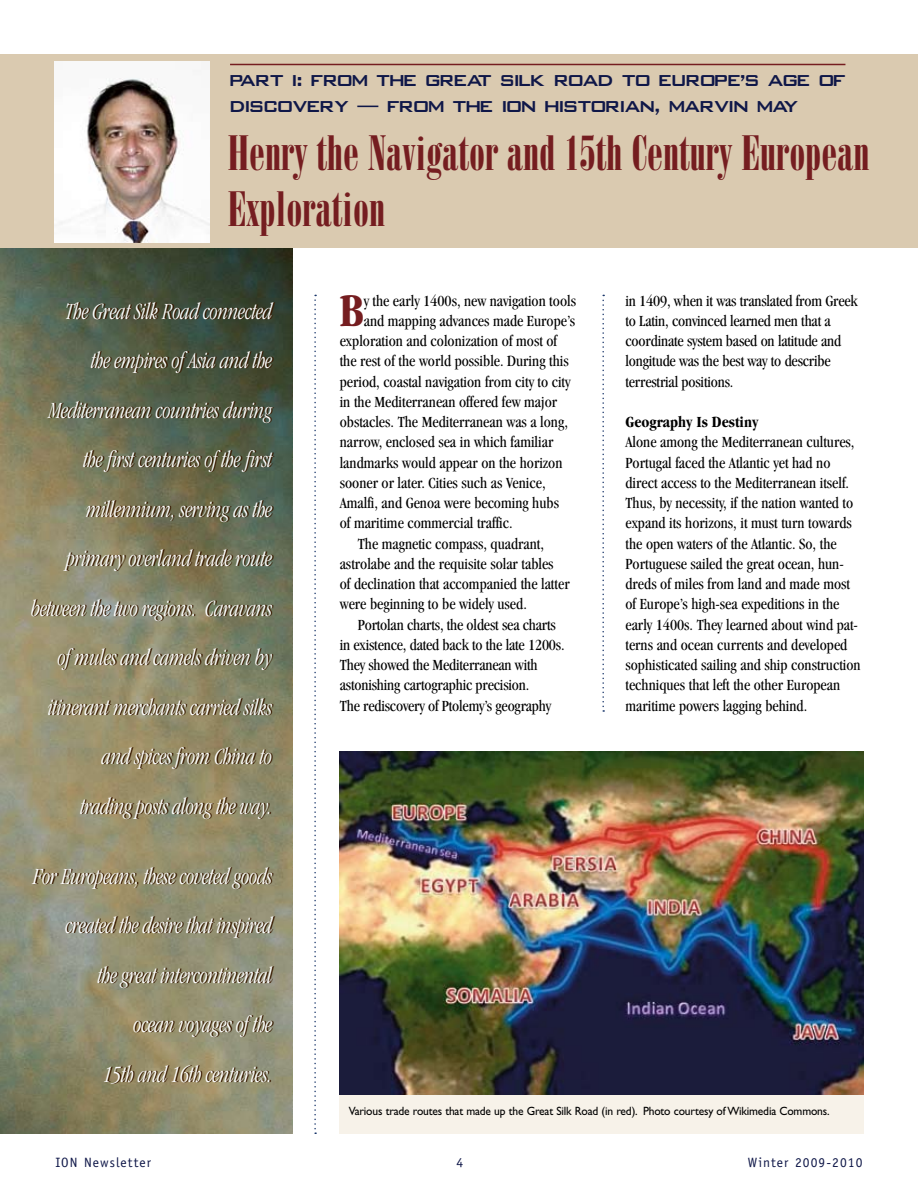
<style>
.page{position:relative;width:918px;height:1188px;background:#fff}
.page>*{position:absolute;margin:0;border:0;box-sizing:border-box;transform-origin:0 0}
.t1{font:700 condensed 48.15px "Garamond";color:#751d20}
.t2{font:48px/55.5px "Bodoni Poster Compressed";color:#751d20}
.t3{font:italic 300 condensed 24px/49.5px "Garamond";letter-spacing:-.01em;color:#fff;text-align:right;scale:.87 1}
.t4{font:21px "Fortis S Caps S Si";color:#0f1748}
.t5{font:condensed 16.05px/20.2px "Garamond";color:#000}
.t6{font:700 condensed 16.05px "Garamond";color:#000}
.t7{font:13.5px "Officina Sans";letter-spacing:.08em;color:#0f1748}
.t8{font:12px "Gill Sans";letter-spacing:-.015em;color:#000;scale:.96 1}
</style>
<div class="page">
<div style="left:0;top:54px;width:918px;height:193px;background:#dacab0"></div>
<hr style="left:230px;top:64px;width:615px;height:1px;background:#751d20">
<img style="left:54px;top:62px;width:156px;height:180px">
<div style="left:340px;top:1092px;width:524px;height:42px;background:#f7f2e9"></div>
<svg style="left:602px;top:295px;width:2px;height:417px"></svg>
<svg style="left:314px;top:295px;width:2px;height:839px"></svg>
<img style="left:340px;top:751px;width:524px;height:344px">
<img style="left:0;top:248px;width:292px;height:886px">
<h3 class="t4" style="left:230px;top:69px;width:26px">PART</h3>
<h3 class="t4" style="left:292px;top:69px;width:99px">I: FROM THE</h3>
<h3 class="t4" style="left:426px;top:69px;width:14px">GREAT</h3>
<h3 class="t4" style="left:500px;top:69px;width:283px">SILK ROAD TO EUROPE’S AGE</h3>
<h3 class="t4" style="left:819px;top:69px;width:28px">OF</h3>
<h3 class="t4" style="left:230px;top:95px;width:237px">DISCOVERY — FROM THE</h3>
<h3 class="t4" style="left:502px;top:95px;width:297px">ION HISTORIAN, MARVIN MAY</h3>
<h2 class="t2" style="left:228px;top:125px;width:643px">Henry the Navigator and 15th Century European<br>Exploration</h2>
<p class="t3" style="left:31px;top:286px;width:279px">The Great Silk Road connected<br>the empires of Asia and the<br>Mediterranean countries during the first centuries of the first millennium, serving as the primary overland trade route between the two regions. Caravans of mules and camels driven by itinerant merchants carried silks and spices from China to<br>trading posts along the way.</p>
<h3 class="t3" style="left:33px;top:851px;width:276px">For Europeans, these coveted goods created the desire that inspired<br>the great intercontinental<br>ocean voyages of the<br>15th and 16th centuries.</h3>
<h1 class="t1" style="left:340px;top:283px;width:26px">B</h1>
<p class="t5" style="left:364px;top:290px;width:214px">y the early 1400s, new navigation tools</p>
<p class="t5" style="left:364px;top:310px;width:213px">and mapping advances made Europe’s</p>
<p class="t5" style="left:340px;top:331px;width:219px">exploration and colonization of most of</p>
<p class="t5" style="left:340px;top:351px;width:231px">the rest of the world possible. During this</p>
<p class="t5" style="left:340px;top:371px;width:232px">period, coastal navigation from city to city</p>
<p class="t5" style="left:340px;top:391px;width:219px">in the Mediterranean offered few major</p>
<p class="t5" style="left:340px;top:412px;width:230px">obstacles. The Mediterranean was a long,</p>
<p class="t5" style="left:340px;top:432px;width:215px">narrow, enclosed sea in which familiar</p>
<p class="t5" style="left:340px;top:452px;width:224px">landmarks would appear on the horizon</p>
<p class="t5" style="left:340px;top:472px;width:207px">sooner or later. Cities such as Venice,</p>
<p class="t5" style="left:340px;top:493px;width:221px">Amalfi, and Genoa were becoming hubs</p>
<p class="t5" style="left:340px;top:513px;width:174px">of maritime commercial traffic.</p>
<p class="t5" style="left:358px;top:533px;width:188px">The magnetic compass, quadrant,</p>
<p class="t5" style="left:340px;top:553px;width:215px">astrolabe and the requisite solar tables</p>
<p class="t5" style="left:340px;top:574px;width:231px">of declination that accompanied the latter</p>
<p class="t5" style="left:340px;top:594px;width:189px">were beginning to be widely used.</p>
<p class="t5" style="left:358px;top:614px;width:200px">Portolan charts, the oldest sea charts</p>
<p class="t5" style="left:340px;top:634px;width:226px">in existence, dated back to the late 1200s.</p>
<p class="t5" style="left:340px;top:655px;width:199px">They showed the Mediterranean with</p>
<p class="t5" style="left:340px;top:675px;width:191px">astonishing cartographic precision.</p>
<p class="t5" style="left:340px;top:695px;width:213px">The rediscovery of Ptolemy’s geography</p>
<p class="t5" style="left:626px;top:290px;width:234px">in 1409, when it was translated from Greek to Latin, convinced learned men that a coordinate system based on latitude and longitude was the best way to describe terrestrial positions.</p>
<p class="t6" style="left:626px;top:413px;width:134px">Geography Is Destiny</p>
<p class="t5" style="left:626px;top:432px;width:237px">Alone among the Mediterranean cultures, Portugal faced the Atlantic yet had no direct access to the Mediterranean itself.<br>Thus, by necessity, if the nation wanted to expand its horizons, it must turn towards the open waters of the Atlantic. So, the Portuguese sailed the great ocean, hun&shy;dreds of miles from land and made most of Europe’s high-sea expeditions in the early 1400s. They learned about wind pat&shy;terns and ocean currents and developed sophisticated sailing and ship construction techniques that left the other European maritime powers lagging behind.</p>
<p class="t8" style="left:349px;top:1104px;width:502px">Various trade routes that made up the Great Silk Road (in red). Photo courtesy of Wikimedia Commons.</p>
<p class="t7" style="left:56px;top:1155px;width:97px">ION Newsletter</p>
<p class="t7" style="left:457px;top:1155px;width:8px">4</p>
<p class="t7" style="left:748px;top:1155px;width:116px">Winter 2009-2010</p>
</div>
